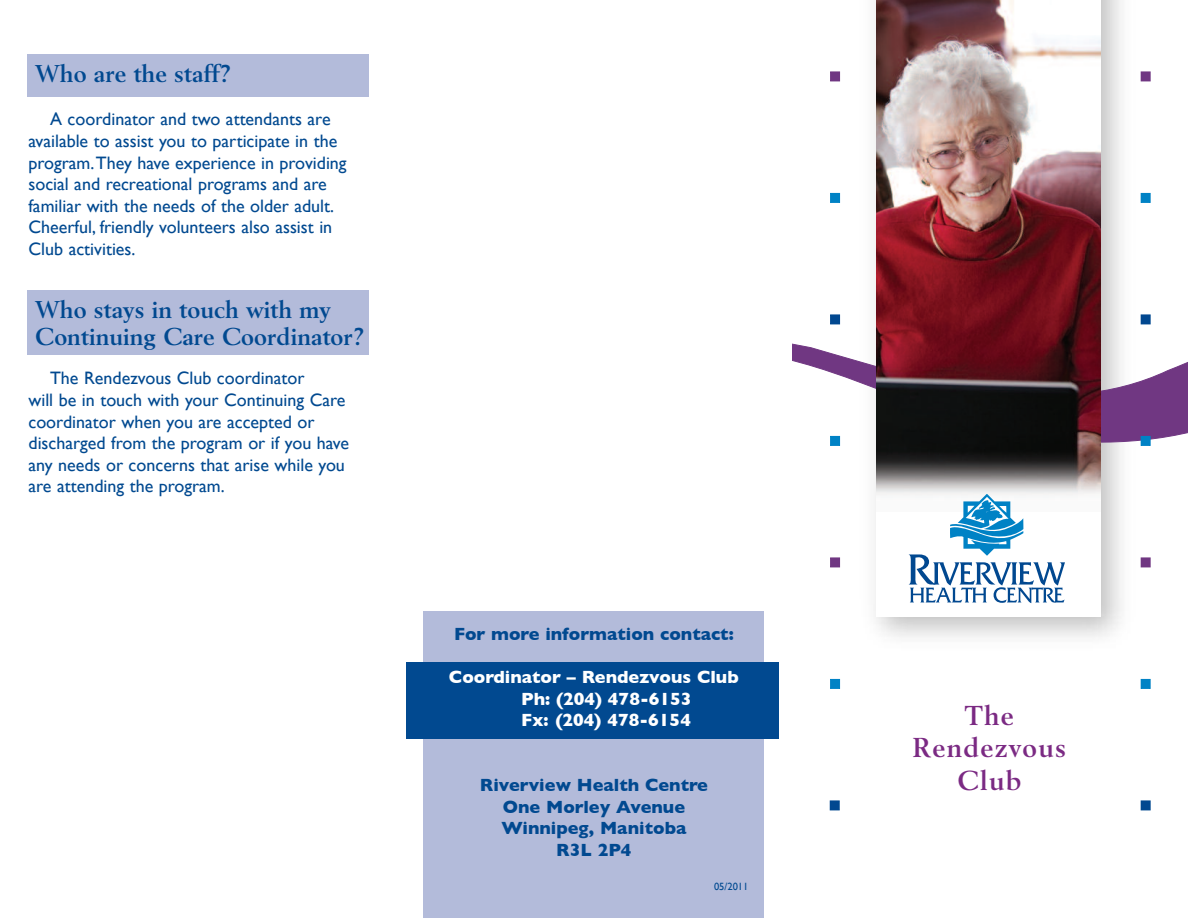
<style>
.page{position:relative;width:1188px;height:918px;background:#fff}
.page>*{position:absolute;margin:0;border:0;box-sizing:border-box;transform-origin:0 0}
.t1{font:700 27px/32.4px "Berling";letter-spacing:.045em;color:#7b2a83;text-align:center}
.t2{font:700 24px/27px "Berling";color:#014990}
.t3{font:18px/21.6px "Gill Sans";color:#014990}
.t4{font:700 18px/21.6px "Gill Sans";color:#014990;text-align:center}
.t5{font:700 18px/21.6px "Gill Sans";color:#fff}
.t6{font:10.5px "Gill Sans";color:#014990}
</style>
<div class="page">
<img style="left:874px;top:0;width:267px;height:637px">
<svg style="left:792px;top:283px;width:396px;height:178px"></svg>
<div style="left:1141px;top:801px;width:9px;height:9px;background:#014890"></div>
<div style="left:1141px;top:801px;width:10px;height:9px;border:1px solid #014890"></div>
<div style="left:1141px;top:679px;width:9px;height:9px;background:#0082c5"></div>
<div style="left:1141px;top:679px;width:10px;height:10px;border:1px solid #0082c5"></div>
<div style="left:1141px;top:558px;width:9px;height:9px;background:#703782"></div>
<div style="left:1141px;top:558px;width:10px;height:9px;border:1px solid #703782"></div>
<div style="left:1141px;top:436px;width:9px;height:9px;background:#0082c5"></div>
<div style="left:1141px;top:436px;width:10px;height:10px;border:1px solid #0082c5"></div>
<div style="left:1141px;top:315px;width:9px;height:9px;background:#014890"></div>
<div style="left:1141px;top:315px;width:10px;height:9px;border:1px solid #014890"></div>
<div style="left:1141px;top:193px;width:9px;height:9px;background:#0082c5"></div>
<div style="left:1141px;top:193px;width:10px;height:10px;border:1px solid #0082c5"></div>
<div style="left:1141px;top:72px;width:9px;height:9px;background:#703782"></div>
<div style="left:1141px;top:72px;width:10px;height:9px;border:1px solid #703782"></div>
<div style="left:830px;top:801px;width:9px;height:9px;background:#014890"></div>
<div style="left:830px;top:801px;width:10px;height:9px;border:1px solid #014890"></div>
<div style="left:831px;top:679px;width:9px;height:9px;background:#0082c5"></div>
<div style="left:830px;top:679px;width:10px;height:10px;border:1px solid #0082c5"></div>
<div style="left:831px;top:558px;width:9px;height:9px;background:#703782"></div>
<div style="left:830px;top:558px;width:10px;height:9px;border:1px solid #703782"></div>
<div style="left:831px;top:436px;width:9px;height:9px;background:#0082c5"></div>
<div style="left:830px;top:436px;width:10px;height:10px;border:1px solid #0082c5"></div>
<div style="left:831px;top:315px;width:9px;height:9px;background:#014890"></div>
<div style="left:830px;top:315px;width:10px;height:9px;border:1px solid #014890"></div>
<div style="left:831px;top:193px;width:9px;height:9px;background:#0082c5"></div>
<div style="left:830px;top:193px;width:10px;height:10px;border:1px solid #0082c5"></div>
<div style="left:831px;top:72px;width:9px;height:9px;background:#703782"></div>
<div style="left:830px;top:72px;width:10px;height:9px;border:1px solid #703782"></div>
<div style="left:876px;top:0;width:224px;height:617px;background:#fff"></div>
<img style="left:876px;top:0;width:224px;height:495px">
<svg style="left:909px;top:494px;width:156px;height:109px"></svg>
<div style="left:27px;top:290px;width:342px;height:65px;background:#b3bbda"></div>
<div style="left:27px;top:54px;width:342px;height:43px;background:#b3bbda"></div>
<div style="left:424px;top:612px;width:340px;height:306px;background:#b3bbda"></div>
<div style="left:406px;top:662px;width:372px;height:77px;background:#014990"></div>
<h2 class="t2" style="left:35px;top:61px;width:198px">Who are the staff?</h2>
<p class="t3" style="left:28px;top:108px;width:320px;text-indent:22px">A coordinator and two attendants are available to assist you to participate in the program.They have experience in providing social and recreational programs and are familiar with the needs of the older adult.<br>Cheerful, friendly volunteers also assist in Club activities.</p>
<h2 class="t2" style="left:35px;top:297px;width:331px">Who stays in touch with my<br>Continuing Care Coordinator?</h2>
<p class="t3" style="left:28px;top:367px;width:322px;text-indent:22px">The Rendezvous Club coordinator<br>will be in touch with your Continuing Care coordinator when you are accepted or discharged from the program or if you have any needs or concerns that arise while you are attending the program.</p>
<p class="t4" style="left:454px;top:623px;width:281px">For more information contact:</p>
<p class="t5" style="left:521px;top:666px;width:219px;text-indent:-72px">Coordinator – Rendezvous Club<br>Ph: (204) 478-6153<br>Fx: (204) 478-6154</p>
<p class="t4" style="left:480px;top:774px;width:230px">Riverview Health Centre<br>One Morley Avenue<br>Winnipeg, Manitoba<br>R3L 2P4</p>
<p class="t6" style="left:714px;top:880px;width:36px">05/2011</p>
<h1 class="t1" style="left:913px;top:701px;width:155px">The<br>Rendezvous<br>Club</h1>
</div>
